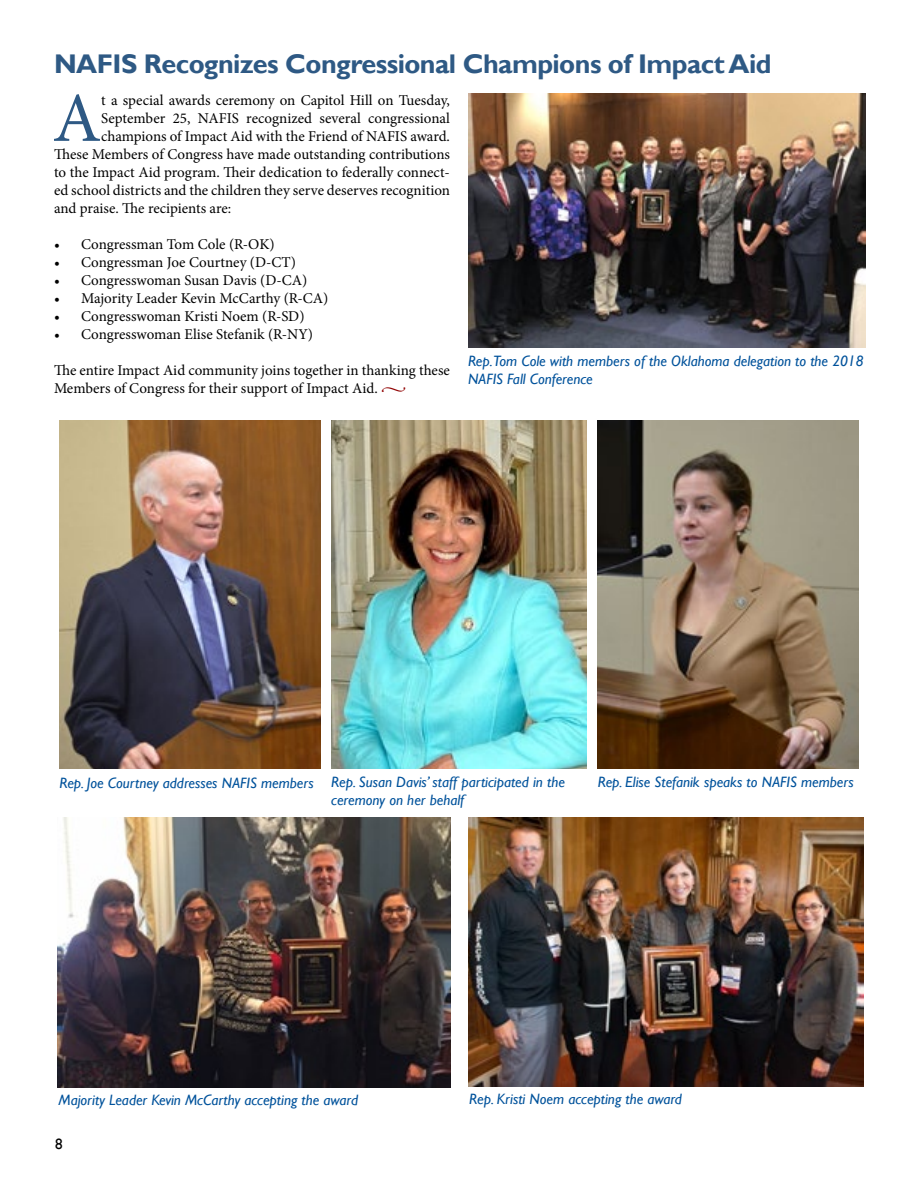
<style>
.page{position:relative;width:918px;height:1188px;background:#fff}
.page>*{position:absolute;margin:0;border:0;box-sizing:border-box;transform-origin:0 0}
.t1{font:70.35px "Minion Pro";color:#2e5984}
.t2{font:700 27px "Gill Sans";letter-spacing:-.02em;color:#2e5984}
.t3{font:15px/18px "Minion Pro";color:#000}
.t4{font:italic 15px/18px "Gill Sans";color:#00529b}
.t5{font:15px "Gill Sans";color:#000}
.s1{font-weight:700;color:#900001}
</style>
<div class="page">
<img style="left:468px;top:94px;width:397px;height:254px">
<img style="left:59px;top:421px;width:261px;height:348px">
<img style="left:331px;top:421px;width:256px;height:348px">
<img style="left:598px;top:420px;width:261px;height:349px">
<img style="left:57px;top:818px;width:394px;height:269px">
<img style="left:469px;top:818px;width:395px;height:268px">
<h2 class="t2" style="left:54px;top:47px;width:719px">NAFIS Recognizes Congressional Champions of Impact Aid</h2>
<h1 class="t1" style="left:53px;top:71px;width:50px">A</h1>
<p class="t3" style="left:101px;top:91px;width:350px">t a special awards ceremony on Capitol Hill on Tuesday,</p>
<p class="t3" style="left:101px;top:109px;width:350px">September 25, NAFIS recognized several congressional</p>
<p class="t3" style="left:101px;top:127px;width:350px">champions of Impact Aid with the Friend of NAFIS award.</p>
<p class="t3" style="left:54px;top:145px;width:398px">These Members of Congress have made outstanding contributions</p>
<p class="t3" style="left:54px;top:163px;width:397px">to the Impact Aid program. Their dedication to federally connect-</p>
<p class="t3" style="left:54px;top:181px;width:398px">ed school districts and the children they serve deserves recognition</p>
<p class="t3" style="left:54px;top:199px;width:179px">and praise. The recipients are:</p>
<p class="t3" style="left:54px;top:235px;width:222px">• Congressman Tom Cole (R-OK)</p>
<p class="t3" style="left:54px;top:253px;width:243px">• Congressman Joe Courtney (D-CT)</p>
<p class="t3" style="left:54px;top:271px;width:255px">• Congresswoman Susan Davis (D-CA)</p>
<p class="t3" style="left:54px;top:289px;width:276px">• Majority Leader Kevin McCarthy (R-CA)</p>
<p class="t3" style="left:54px;top:307px;width:252px">• Congresswoman Kristi Noem (R-SD)</p>
<p class="t3" style="left:54px;top:325px;width:261px">• Congresswoman Elise Stefanik (R-NY)</p>
<p class="t3" style="left:54px;top:361px;width:398px">The entire Impact Aid community joins together in thanking these<br>Members of Congress for their support of Impact Aid. <span class="s1">•</span></p>
<p class="t4" style="left:468px;top:352px;width:397px">Rep.Tom Cole with members of the Oklahoma delegation to the 2018<br>NAFIS Fall Conference</p>
<p class="t4" style="left:331px;top:773px;width:235px;text-indent:-272px">Rep. Joe Courtney addresses NAFIS members Rep. Susan Davis’ staff participated in the ceremony on her behalf</p>
<p class="t4" style="left:598px;top:773px;width:258px">Rep. Elise Stefanik speaks to NAFIS members</p>
<p class="t4" style="left:59px;top:1091px;width:301px">Majority Leader Kevin McCarthy accepting the award</p>
<p class="t4" style="left:469px;top:1091px;width:214px">Rep. Kristi Noem accepting the award</p>
<p class="t5" style="left:55px;top:1135px;width:9px">8</p>
</div>
